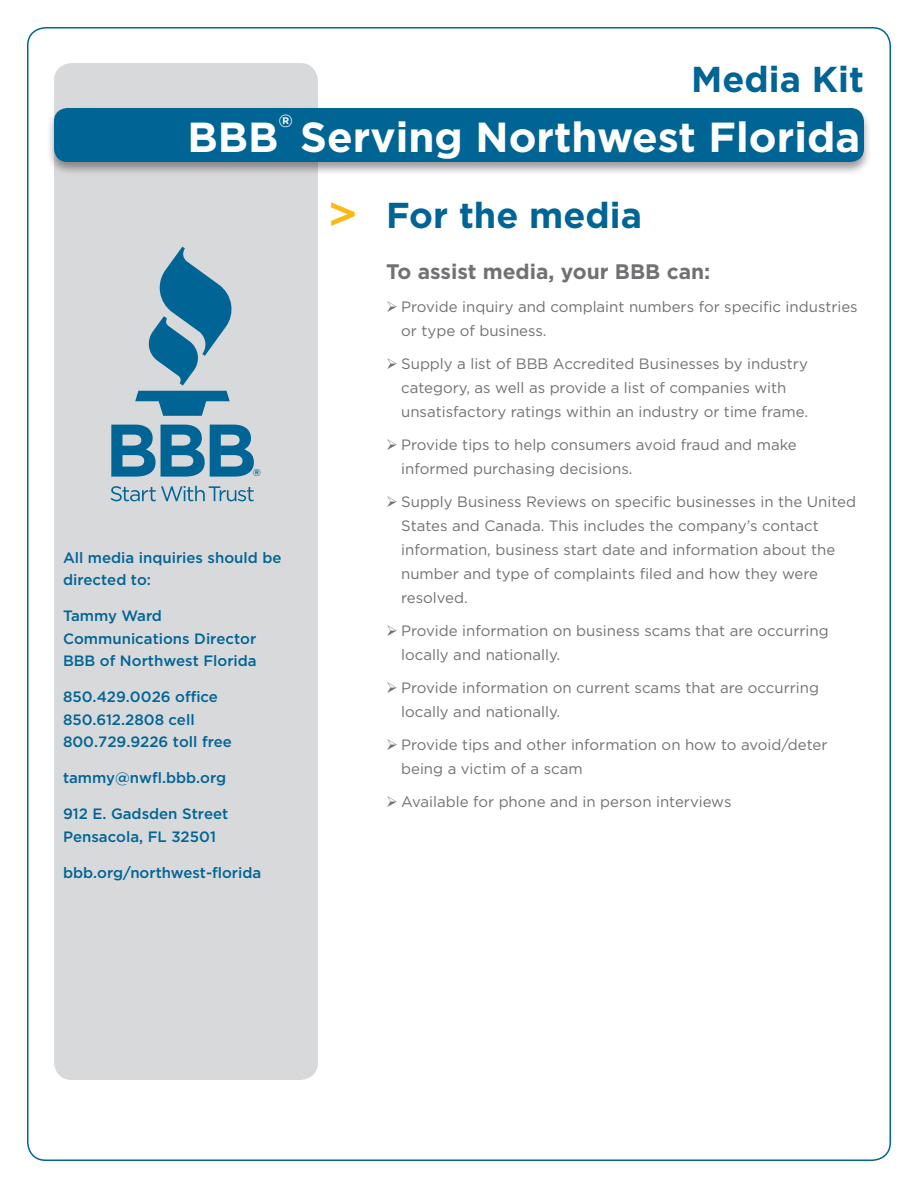
<style>
.page{position:relative;width:918px;height:1188px;background:#fff}
.page>*{position:absolute;margin:0;border:0;box-sizing:border-box;transform-origin:0 0}
.t1{font:700 42px "Gotham";color:#fff}
.Headline{font:700 36px "Gotham";color:#006494}
.t2{font:700 36px "Verdana";color:#fcb814}
.Subhead{font:700 21px "Gotham";color:#717074}
.t3{font:700 17.55px "Gotham";color:#fff}
.t4{font:15px/24px "Gotham";color:#717074}
.t5{font:500 15px/22.5px "Gotham";color:#006494}
.t6{font:700 10.05px "Gotham";color:#006494}
</style>
<div class="page">
<div style="left:54px;top:63px;width:264px;height:1017px;background:#d8d9db;border-radius:18px"></div>
<svg style="left:135px;top:247px;width:97px;height:169px"></svg>
<svg style="left:111px;top:425px;width:143px;height:52px"></svg>
<svg style="left:111px;top:486px;width:143px;height:15px"></svg>
<div style="left:46px;top:106px;width:826px;height:71px;background:#231f20;opacity:.45"></div>
<div style="left:54px;top:108px;width:810px;height:54px;background:#006494;border-radius:14px"></div>
<p class="t3" style="left:278px;top:111px;width:16px">®</p>
<h1 class="t1" style="left:187px;top:113px;width:92px">BBB</h1>
<h2 class="Headline" style="left:691px;top:58px;width:174px">Media Kit</h2>
<h1 class="t1" style="left:300px;top:113px;width:561px">Serving Northwest Florida</h1>
<p class="t6" style="left:253px;top:466px;width:10px">®</p>
<p class="t5" style="left:63px;top:546px;width:220px">All media inquiries should be directed to:</p>
<p class="t5" style="left:63px;top:605px;width:195px">Tammy Ward<br>Communications Director<br>BBB of Northwest Florida</p>
<p class="t5" style="left:63px;top:686px;width:171px">850.429.0026 office<br>850.612.2808 cell<br>800.729.9226 toll free</p>
<p class="t5" style="left:63px;top:767px;width:165px">tammy@nwfl.bbb.org</p>
<p class="t5" style="left:63px;top:803px;width:167px">912 E. Gadsden Street<br>Pensacola, FL 32501</p>
<p class="t5" style="left:63px;top:861px;width:200px">bbb.org/northwest-florida</p>
<p class="t2" style="left:327px;top:187px;width:33px">&gt;</p>
<p class="Headline" style="left:386px;top:195px;width:257px">For the media</p>
<p class="Subhead" style="left:386px;top:260px;width:326px">To assist media, your BBB can:</p>
<p class="t4" style="left:401px;top:295px;width:458px">Provide inquiry and complaint numbers for specific industries or type of business.</p>
<p class="t4" style="left:401px;top:352px;width:408px">Supply a list of BBB Accredited Businesses by industry category, as well as provide a list of companies with unsatisfactory ratings within an industry or time frame.</p>
<p class="t4" style="left:401px;top:433px;width:397px">Provide tips to help consumers avoid fraud and make informed purchasing decisions.</p>
<p class="t4" style="left:401px;top:490px;width:456px">Supply Business Reviews on specific businesses in the United States and Canada. This includes the company’s contact information, business start date and information about the number and type of complaints filed and how they were resolved.</p>
<p class="t4" style="left:401px;top:619px;width:429px">Provide information on business scams that are occurring locally and nationally.</p>
<p class="t4" style="left:401px;top:676px;width:419px">Provide information on current scams that are occurring locally and nationally.</p>
<p class="t4" style="left:401px;top:733px;width:428px">Provide tips and other information on how to avoid/deter being a victim of a scam</p>
<p class="t4" style="left:401px;top:790px;width:332px">Available for phone and in person interviews</p>
</div>
